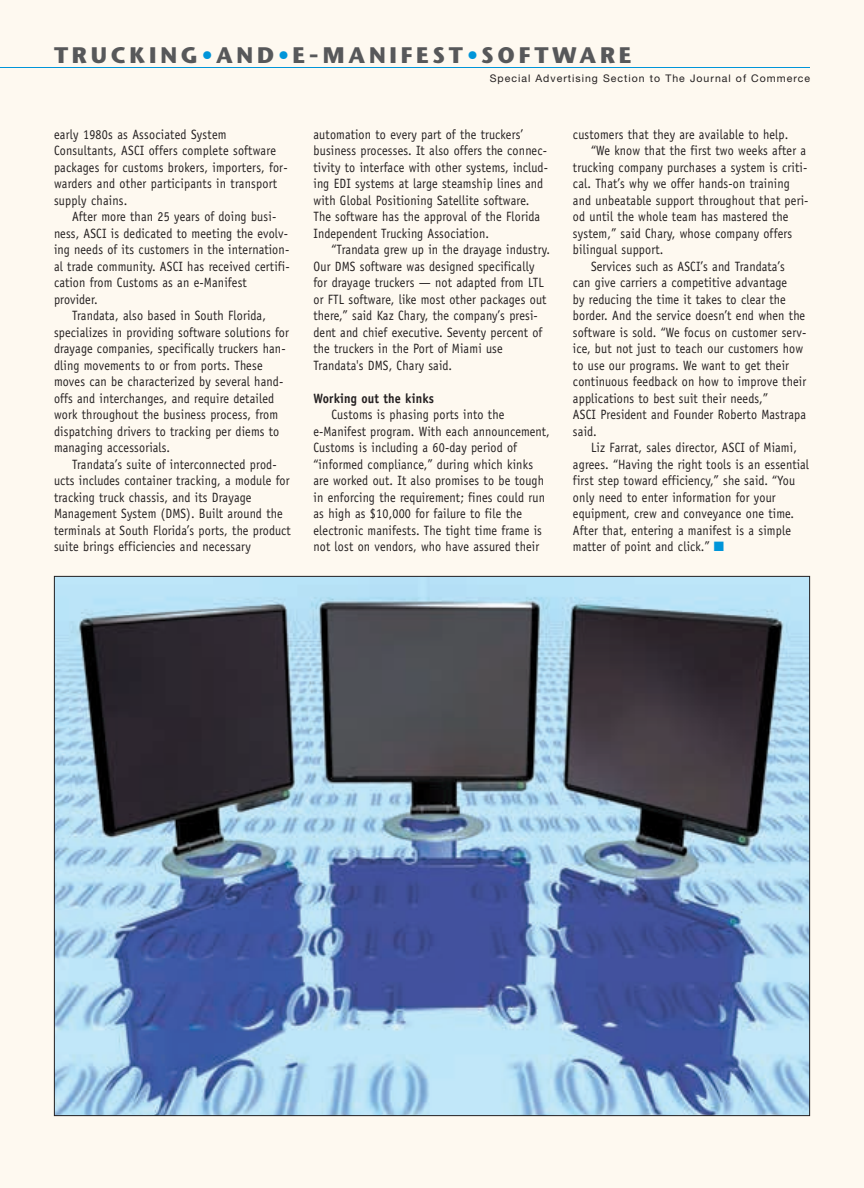
<style>
.page{position:relative;width:864px;height:1188px;background:#fef9f0}
.page>*{position:absolute;margin:0;border:0;box-sizing:border-box;transform-origin:0 0}
.t1{font:700 22.5px "Stone Sans";letter-spacing:.17em;color:#57585a}
.t2{font:13.5px/16.5px "Officina Sans Std";letter-spacing:.015em;color:#231f20;scale:.9 1}
.t3{font:700 13.5px "Officina Sans Std";letter-spacing:.015em;color:#231f20;scale:.9 1}
.t4{font:10.5px "Helvetica Neue";letter-spacing:.095em;color:#231f20}
.s1{color:#0095d9}
.s2{font-size:30px}
</style>
<div class="page">
<hr style="left:0;top:67px;width:810px;height:1px;background:#0095d9">
<img style="left:56px;top:578px;width:752px;height:536px">
<h1 class="t1" style="left:54px;top:46px;width:579px">TRUCKING<span class="s1">•</span>AND<span class="s1">•</span>E<span class="s2">-</span>MANIFEST<span class="s1">•</span>SOFTWARE</h1>
<p class="t4" style="left:490px;top:74px;width:322px">Special Advertising Section to The Journal of Commerce</p>
<p class="t2" style="left:54px;top:127px;width:261px">early 1980s as Associated System Consultants, ASCI offers complete software packages for customs brokers, importers, for&shy;warders and other participants in transport supply chains.</p>
<p class="t2" style="left:72px;top:210px;width:228px">After more than 25 years of doing busi-</p>
<p class="t2" style="left:54px;top:226px;width:262px">ness, ASCI is dedicated to meeting the evolv-</p>
<p class="t2" style="left:54px;top:243px;width:263px">ing needs of its customers in the internation-</p>
<p class="t2" style="left:54px;top:259px;width:263px">al trade community. ASCI has received certifi-</p>
<p class="t2" style="left:54px;top:276px;width:216px">cation from Customs as an e-Manifest</p>
<p class="t2" style="left:54px;top:292px;width:50px">provider.</p>
<p class="t2" style="left:72px;top:309px;width:217px">Trandata, also based in South Florida,</p>
<p class="t2" style="left:54px;top:325px;width:263px">specializes in providing software solutions for</p>
<p class="t2" style="left:54px;top:342px;width:259px">drayage companies, specifically truckers han-</p>
<p class="t2" style="left:54px;top:358px;width:233px">dling movements to or from ports. These</p>
<p class="t2" style="left:54px;top:375px;width:256px">moves can be characterized by several hand-</p>
<p class="t2" style="left:54px;top:391px;width:246px">offs and interchanges, and require detailed</p>
<p class="t2" style="left:54px;top:408px;width:251px">work throughout the business process, from</p>
<p class="t2" style="left:54px;top:424px;width:252px">dispatching drivers to tracking per diems to</p>
<p class="t2" style="left:54px;top:441px;width:131px">managing accessorials.</p>
<p class="t2" style="left:72px;top:457px;width:229px">Trandata’s suite of interconnected prod-</p>
<p class="t2" style="left:54px;top:474px;width:263px">ucts includes container tracking, a module for</p>
<p class="t2" style="left:54px;top:490px;width:221px">tracking truck chassis, and its Drayage</p>
<p class="t2" style="left:54px;top:507px;width:256px">Management System (DMS). Built around the</p>
<p class="t2" style="left:54px;top:523px;width:265px">terminals at South Florida’s ports, the product</p>
<p class="t2" style="left:54px;top:540px;width:220px">suite brings efficiencies and necessary</p>
<p class="t2" style="left:313px;top:127px;width:262px">automation to every part of the truckers’ business processes. It also offers the connec&shy;tivity to interface with other systems, includ&shy;ing EDI systems at large steamship lines and with Global Positioning Satellite software.<br>The software has the approval of the Florida Independent Trucking Association.</p>
<p class="t2" style="left:313px;top:242px;width:264px;text-indent:18px">“Trandata grew up in the drayage industry.<br>Our DMS software was designed specifically for drayage truckers — not adapted from LTL or FTL software, like most other packages out there,” said Kaz Chary, the company’s presi&shy;dent and chief executive. Seventy percent of the truckers in the Port of Miami use Trandata's DMS, Chary said.</p>
<p class="t3" style="left:313px;top:393px;width:135px">Working out the kinks</p>
<p class="t2" style="left:313px;top:407px;width:264px;text-indent:18px">Customs is phasing ports into the e-Manifest program. With each announcement, Customs is including a 60-day period of “informed compliance,” during which kinks are worked out. It also promises to be tough in enforcing the requirement; fines could run as high as $10,000 for failure to file the electronic manifests. The tight time frame is not lost on vendors, who have assured their</p>
<p class="t2" style="left:573px;top:127px;width:241px">customers that they are available to help.</p>
<p class="t2" style="left:591px;top:143px;width:241px">“We know that the first two weeks after a</p>
<p class="t2" style="left:573px;top:160px;width:262px">trucking company purchases a system is criti-</p>
<p class="t2" style="left:573px;top:176px;width:242px">cal. That’s why we offer hands-on training</p>
<p class="t2" style="left:573px;top:193px;width:263px">and unbeatable support throughout that peri-</p>
<p class="t2" style="left:573px;top:209px;width:241px">od until the whole team has mastered the</p>
<p class="t2" style="left:573px;top:226px;width:245px">system,” said Chary, whose company offers</p>
<p class="t2" style="left:573px;top:242px;width:102px">bilingual support.</p>
<p class="t2" style="left:591px;top:259px;width:217px">Services such as ASCI’s and Trandata’s</p>
<p class="t2" style="left:573px;top:275px;width:240px">can give carriers a competitive advantage</p>
<p class="t2" style="left:573px;top:292px;width:238px">by reducing the time it takes to clear the</p>
<p class="t2" style="left:573px;top:308px;width:260px">border. And the service doesn’t end when the</p>
<p class="t2" style="left:573px;top:325px;width:261px">software is sold. “We focus on customer serv-</p>
<p class="t2" style="left:573px;top:341px;width:257px">ice, but not just to teach our customers how</p>
<p class="t2" style="left:573px;top:358px;width:242px">to use our programs. We want to get their</p>
<p class="t2" style="left:573px;top:374px;width:261px">continuous feedback on how to improve their</p>
<p class="t2" style="left:573px;top:391px;width:218px">applications to best suit their needs,”</p>
<p class="t2" style="left:573px;top:407px;width:261px">ASCI President and Founder Roberto Mastrapa</p>
<p class="t2" style="left:573px;top:424px;width:28px">said.</p>
<p class="t2" style="left:591px;top:440px;width:230px">Liz Farrat, sales director, ASCI of Miami,</p>
<p class="t2" style="left:573px;top:457px;width:264px">agrees. “Having the right tools is an essential</p>
<p class="t2" style="left:573px;top:473px;width:248px">first step toward efficiency,” she said. “You</p>
<p class="t2" style="left:573px;top:490px;width:227px">only need to enter information for your</p>
<p class="t2" style="left:573px;top:506px;width:247px">equipment, crew and conveyance one time.</p>
<p class="t2" style="left:573px;top:523px;width:244px">After that, entering a manifest is a simple</p>
<p class="t2" style="left:573px;top:539px;width:170px">matter of point and click.” <span class="s1">■</span></p>
</div>
